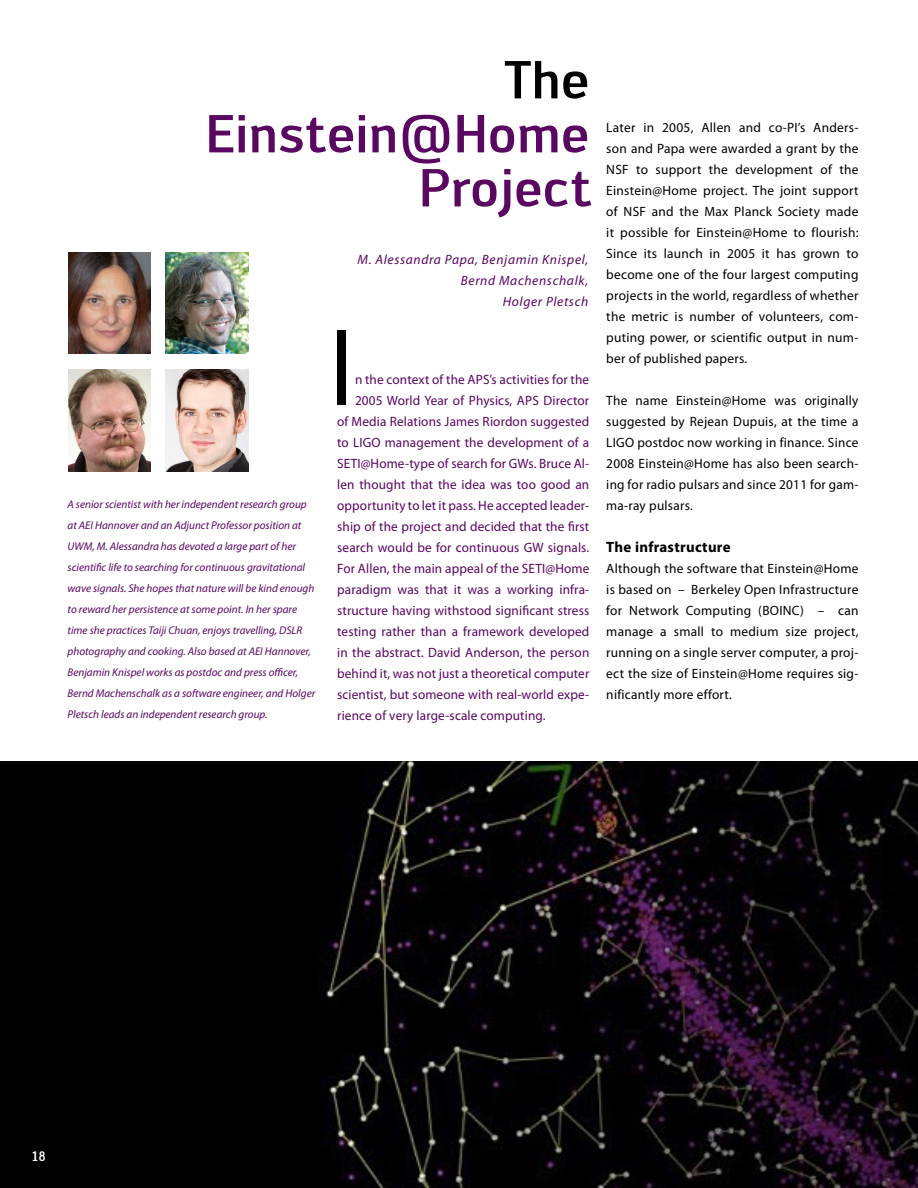
<style>
.page{position:relative;width:918px;height:1188px;background:#fff}
.page>*{position:absolute;margin:0;border:0;box-sizing:border-box;transform-origin:0 0}
.t1{font:104.85px "Engel";color:#000}
.t2{font:500 52.5px/54px "Engel";color:#590761;text-align:right}
.t3{font:500 52.5px "Engel";color:#000}
.t4{font:700 15px "Myriad Pro";letter-spacing:.02em;color:#000}
.t5{font:13.5px/21px "Myriad Pro";letter-spacing:.02em;color:#000;text-align:justify}
.t6{font:13.5px "Myriad Pro";letter-spacing:.01em;color:#590761}
.t7{font:italic 13.5px/21px "Myriad Pro";letter-spacing:.05em;color:#590761;text-align:right}
.t8{font:500 13.5px "Engel";color:#fff}
.t9{font:italic 11.25px/21px "Myriad Pro";color:#590761}
</style>
<div class="page">
<img style="left:0;top:762px;width:918px;height:426px">
<img style="left:68px;top:252px;width:83px;height:102px">
<img style="left:68px;top:370px;width:83px;height:101px">
<img style="left:165px;top:252px;width:83px;height:102px">
<img style="left:165px;top:370px;width:83px;height:101px">
<h2 class="t3" style="left:504px;top:49px;width:87px">The</h2>
<h2 class="t2" style="left:206px;top:107px;width:388px">Einstein@Home<br>Project</h2>
<p class="t9" style="left:68px;top:494px;width:249px">A senior scientist with her independent research group at AEI Hannover and an Adjunct Professor position at UWM, M. Alessandra has devoted a large part of her scientific life to searching for continuous gravitational wave signals. She hopes that nature will be kind enough to reward her persistence at some point. In her spare time she practices Taiji Chuan, enjoys travelling, DSLR photography and cooking. Also based at AEI Hannover, Benjamin Knispel works as postdoc and press officer, Bernd Machenschalk as a software engineer, and Holger Pletsch leads an independent research group.</p>
<p class="t7" style="left:358px;top:249px;width:232px">M. Alessandra Papa, Benjamin Knispel,<br>Bernd Machenschalk,<br>Holger Pletsch</p>
<h1 class="t1" style="left:329px;top:308px;width:26px">I</h1>
<p class="t6" style="left:355px;top:372px;width:236px">n the context of the APS’s activities for the</p>
<p class="t6" style="left:355px;top:393px;width:236px">2005 World Year of Physics, APS Director</p>
<p class="t6" style="left:337px;top:414px;width:254px">of Media Relations James Riordon suggested</p>
<p class="t6" style="left:337px;top:435px;width:254px">to LIGO management the development of a</p>
<p class="t6" style="left:337px;top:456px;width:254px">SETI@Home-type of search for GWs. Bruce Al-</p>
<p class="t6" style="left:337px;top:477px;width:254px">len thought that the idea was too good an</p>
<p class="t6" style="left:337px;top:498px;width:254px">opportunity to let it pass. He accepted leader-</p>
<p class="t6" style="left:337px;top:519px;width:254px">ship of the project and decided that the first</p>
<p class="t6" style="left:337px;top:540px;width:254px">search would be for continuous GW signals.</p>
<p class="t6" style="left:337px;top:561px;width:254px">For Allen, the main appeal of the SETI@Home</p>
<p class="t6" style="left:337px;top:582px;width:254px">paradigm was that it was a working infra-</p>
<p class="t6" style="left:337px;top:603px;width:254px">structure having withstood significant stress</p>
<p class="t6" style="left:337px;top:624px;width:254px">testing rather than a framework developed</p>
<p class="t6" style="left:337px;top:645px;width:254px">in the abstract. David Anderson, the person</p>
<p class="t6" style="left:337px;top:666px;width:254px">behind it, was not just a theoretical computer</p>
<p class="t6" style="left:337px;top:687px;width:254px">scientist, but someone with real-world expe-</p>
<p class="t6" style="left:337px;top:708px;width:210px">rience of very large-scale computing.</p>
<p class="t5" style="left:606px;top:117px;width:254px">Later in 2005, Allen and co-PI’s Anders&shy;son and Papa were awarded a grant by the NSF to support the development of the Einstein@Home project. The joint support of NSF and the Max Planck Society made it possible for Einstein@Home to flourish:<br>Since its launch in 2005 it has grown to become one of the four largest computing projects in the world, regardless of whether the metric is number of volunteers, com&shy;puting power, or scientific output in num&shy;ber of published papers.</p>
<p class="t5" style="left:606px;top:390px;width:254px">The name Einstein@Home was originally suggested by Rejean Dupuis, at the time a LIGO postdoc now working in finance. Since 2008 Einstein@Home has also been search&shy;ing for radio pulsars and since 2011 for gam&shy;ma-ray pulsars.</p>
<p class="t4" style="left:606px;top:538px;width:126px">The infrastructure</p>
<p class="t5" style="left:606px;top:558px;width:254px">Although the software that Einstein@Home is based on – Berkeley Open Infrastructure for Network Computing (BOINC) – can manage a small to medium size project, running on a single server computer, a proj&shy;ect the size of Einstein@Home requires sig&shy;nificantly more effort.</p>
<p class="t8" style="left:32px;top:1148px;width:15px">18</p>
</div>
